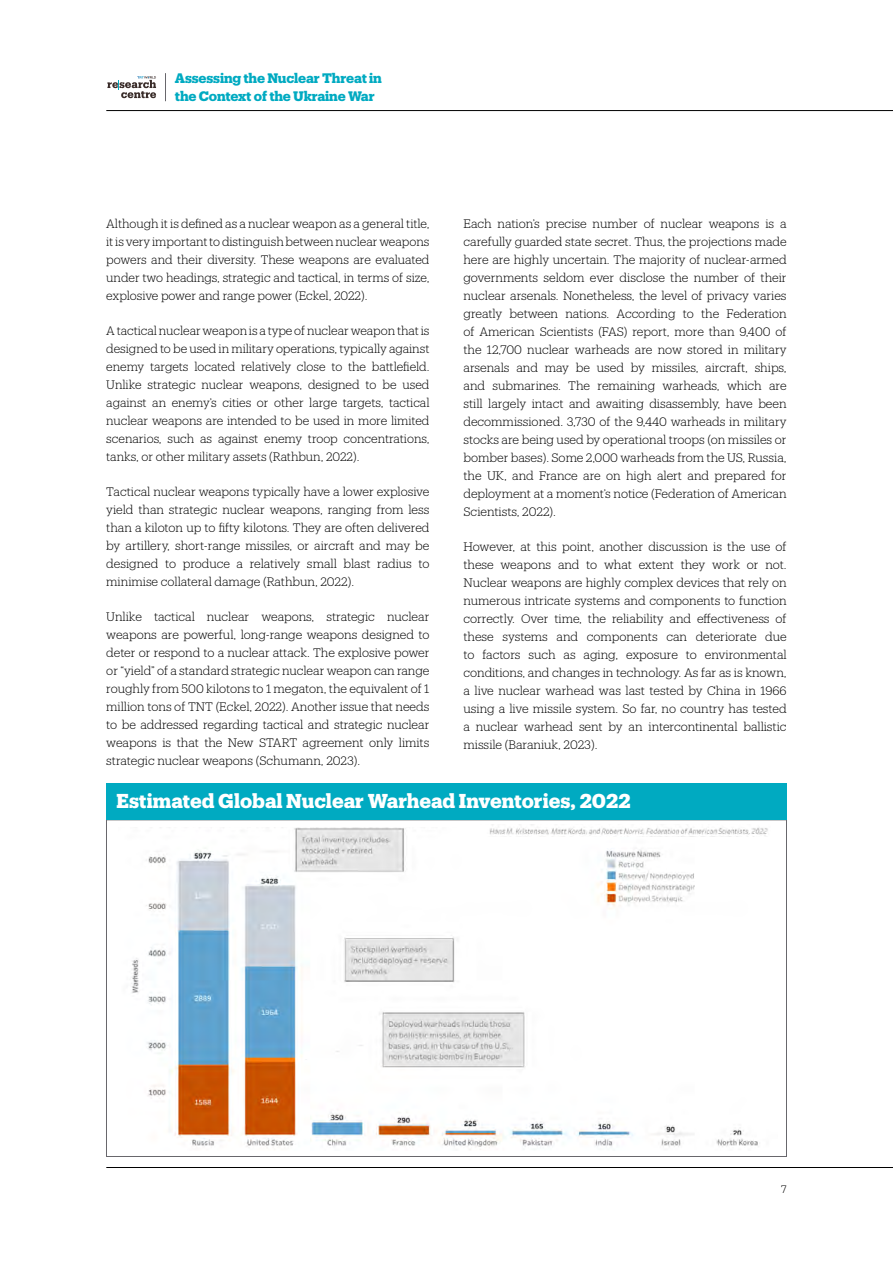
<style>
.page{position:relative;width:893px;height:1263px;background:#fff}
.page>*{position:absolute;margin:0;border:0;box-sizing:border-box;transform-origin:0 0}
.t1{font:700 19.65px "Produkt";color:#fff}
.t2{font:700 13.5px/18px "Produkt";letter-spacing:-.01em;color:#00aac1}
.t3{font:300 12px/18px "Produkt";letter-spacing:-.005em;color:#000;text-align:justify}
.t4{font:300 10.5px "Produkt";color:#000}
</style>
<div class="page">
<hr style="left:106px;top:110px;width:787px;height:1px;background:#000">
<svg style="left:165px;top:73px;width:1px;height:28px"></svg>
<svg style="left:107px;top:76px;width:49px;height:22px"></svg>
<img style="left:131px;top:827px;width:627px;height:323px">
<img style="left:480px;top:824px;width:288px;height:12px">
<hr style="left:106px;top:1167px;width:787px;height:1px;background:#000">
<div style="left:106px;top:783px;width:681px;height:37px;background:#00aac1"></div>
<p class="t2" style="left:175px;top:69px;width:208px">Assessing the Nuclear Threat in the Context of the Ukraine War</p>
<p class="t3" style="left:106px;top:214px;width:325px">Although it is defined as a nuclear weapon as a general title, it is very important to distinguish between nuclear weapons powers and their diversity. These weapons are evaluated under two headings, strategic and tactical, in terms of size, explosive power and range power (Eckel, 2022).</p>
<p class="t3" style="left:106px;top:321px;width:325px">A tactical nuclear weapon is a type of nuclear weapon that is designed to be used in military operations, typically against enemy targets located relatively close to the battlefield.<br>Unlike strategic nuclear weapons, designed to be used against an enemy’s cities or other large targets, tactical nuclear weapons are intended to be used in more limited scenarios, such as against enemy troop concentrations, tanks, or other military assets (Rathbun, 2022).</p>
<p class="t3" style="left:106px;top:482px;width:325px">Tactical nuclear weapons typically have a lower explosive yield than strategic nuclear weapons, ranging from less than a kiloton up to fifty kilotons. They are often delivered by artillery, short-range missiles, or aircraft and may be designed to produce a relatively small blast radius to minimise collateral damage (Rathbun, 2022).</p>
<p class="t3" style="left:106px;top:607px;width:325px">Unlike tactical nuclear weapons, strategic nuclear weapons are powerful, long-range weapons designed to deter or respond to a nuclear attack. The explosive power or “yield” of a standard strategic nuclear weapon can range roughly from 500 kilotons to 1 megaton, the equivalent of 1 million tons of TNT (Eckel, 2022). Another issue that needs to be addressed regarding tactical and strategic nuclear weapons is that the New START agreement only limits strategic nuclear weapons (Schumann, 2023).</p>
<p class="t3" style="left:463px;top:214px;width:325px">Each nation’s precise number of nuclear weapons is a carefully guarded state secret. Thus, the projections made here are highly uncertain. The majority of nuclear-armed governments seldom ever disclose the number of their nuclear arsenals. Nonetheless, the level of privacy varies greatly between nations. According to the Federation of American Scientists (FAS) report, more than 9,400 of the 12,700 nuclear warheads are now stored in military arsenals and may be used by missiles, aircraft, ships, and submarines. The remaining warheads, which are still largely intact and awaiting disassembly, have been decommissioned. 3,730 of the 9,440 warheads in military stocks are being used by operational troops (on missiles or bomber bases). Some 2,000 warheads from the US, Russia, the UK, and France are on high alert and prepared for deployment at a moment’s notice (Federation of American Scientists, 2022).</p>
<p class="t3" style="left:463px;top:537px;width:325px">However, at this point, another discussion is the use of these weapons and to what extent they work or not.<br>Nuclear weapons are highly complex devices that rely on numerous intricate systems and components to function correctly. Over time, the reliability and effectiveness of these systems and components can deteriorate due to factors such as aging, exposure to environmental conditions, and changes in technology. As far as is known, a live nuclear warhead was last tested by China in 1966 using a live missile system. So far, no country has tested a nuclear warhead sent by an intercontinental ballistic missile (Baraniuk, 2023).</p>
<h1 class="t1" style="left:116px;top:787px;width:516px">Estimated Global Nuclear Warhead Inventories, 2022</h1>
<p class="t4" style="left:781px;top:1182px;width:7px">7</p>
</div>
